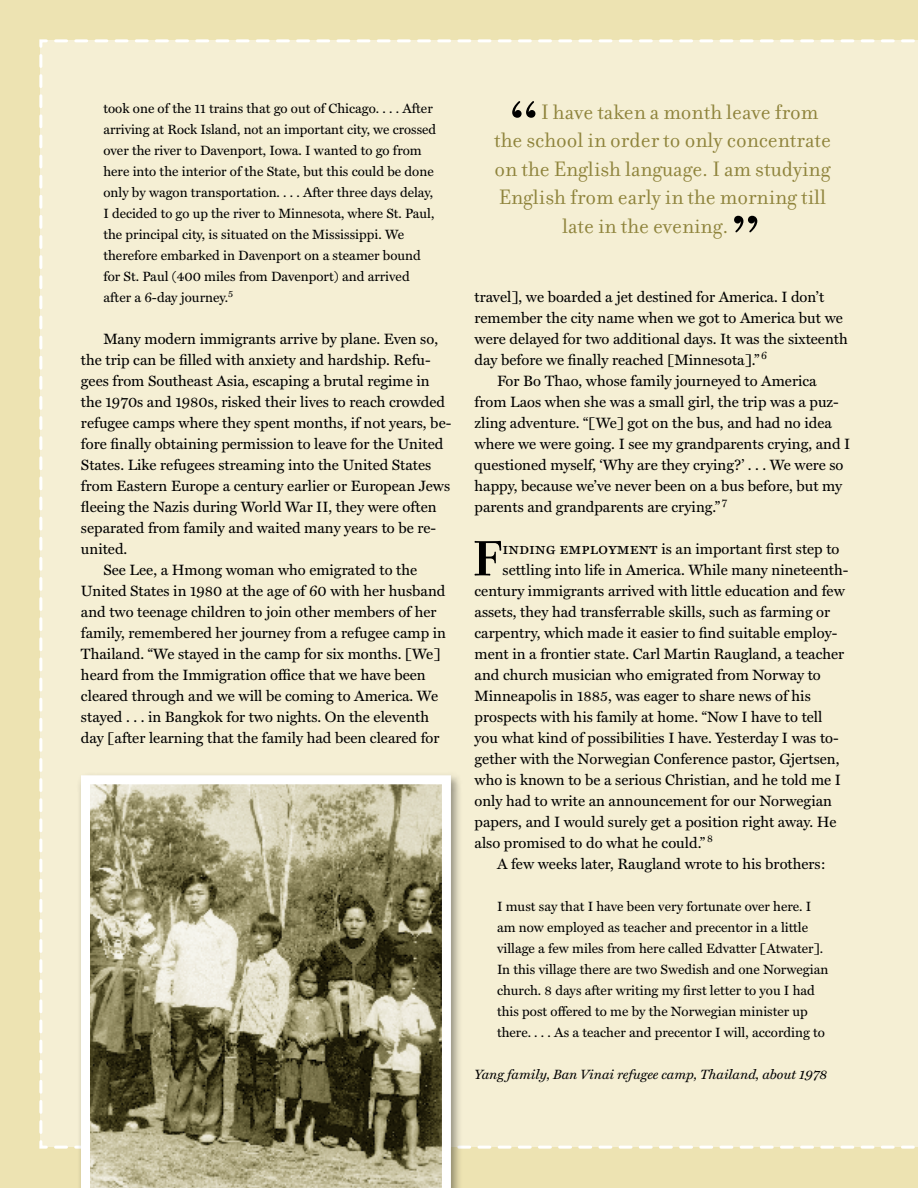
<style>
.page{position:relative;width:918px;height:1188px;background:#ede3b2}
.page>*{position:absolute;margin:0;border:0;box-sizing:border-box;transform-origin:0 0}
.t1{font:82.5px "Filosofia OT";color:#000}
.t2{font:700 53.55px "Filosofia OT";color:#000}
.t3{font:22.5px "Filosofia OT";color:#8e833b}
.t4{font:15px "Miller Text";color:#000}
.t5{font:13.5px/21px "Miller Text";color:#000}
.t6{font:italic 13.5px "Miller Text";color:#000}
.s1{font-family:"Miller Text Roman SC";font-size:16.5px}
</style>
<div class="page">
<div style="left:39px;top:39px;width:879px;height:1110px;background:#f5efd4"></div>
<div style="left:76px;top:772px;width:386px;height:416px;background:#000;opacity:.4"></div>
<svg style="left:81px;top:775px;width:370px;height:413px;background:#9b9678"></svg>
<p class="t5" style="left:103px;top:98px;width:334px">took one of the 11 trains that go out of Chicago. . . . After arriving at Rock Island, not an important city, we crossed over the river to Davenport, Iowa. I wanted to go from here into the interior of the State, but this could be done only by wagon transportation. . . . After three days delay, I decided to go up the river to Minnesota, where St. Paul, the principal city, is situated on the Mississippi. We therefore embarked in Davenport on a steamer bound for St. Paul (400 miles from Davenport) and arrived after a 6-day journey.<sup>5</sup></p>
<p class="t4" style="left:103px;top:330px;width:336px">Many modern immigrants arrive by plane. Even so,</p>
<p class="t4" style="left:81px;top:351px;width:351px">the trip can be filled with anxiety and hardship. Refu-</p>
<p class="t4" style="left:81px;top:372px;width:350px">gees from Southeast Asia, escaping a brutal regime in</p>
<p class="t4" style="left:81px;top:393px;width:366px">the 1970s and 1980s, risked their lives to reach crowded</p>
<p class="t4" style="left:81px;top:414px;width:372px">refugee camps where they spent months, if not years, be-</p>
<p class="t4" style="left:81px;top:435px;width:364px">fore finally obtaining permission to leave for the United</p>
<p class="t4" style="left:81px;top:456px;width:352px">States. Like refugees streaming into the United States</p>
<p class="t4" style="left:81px;top:477px;width:371px">from Eastern Europe a century earlier or European Jews</p>
<p class="t4" style="left:81px;top:498px;width:357px">fleeing the Nazis during World War II, they were often</p>
<p class="t4" style="left:81px;top:519px;width:357px">separated from family and waited many years to be re-</p>
<p class="t4" style="left:81px;top:540px;width:48px">united.</p>
<p class="t4" style="left:103px;top:561px;width:315px">See Lee, a Hmong woman who emigrated to the</p>
<p class="t4" style="left:81px;top:582px;width:366px">United States in 1980 at the age of 60 with her husband</p>
<p class="t4" style="left:81px;top:603px;width:357px">and two teenage children to join other members of her</p>
<p class="t4" style="left:81px;top:624px;width:367px">family, remembered her journey from a refugee camp in</p>
<p class="t4" style="left:81px;top:645px;width:361px">Thailand. “We stayed in the camp for six months. [We]</p>
<p class="t4" style="left:81px;top:666px;width:346px">heard from the Immigration office that we have been</p>
<p class="t4" style="left:81px;top:687px;width:359px">cleared through and we will be coming to America. We</p>
<p class="t4" style="left:81px;top:708px;width:350px">stayed . . . in Bangkok for two nights. On the eleventh</p>
<p class="t4" style="left:81px;top:729px;width:360px">day [after learning that the family had been cleared for</p>
<h1 class="t1" style="left:507px;top:85px;width:36px">“</h1>
<h3 class="t3" style="left:541px;top:99px;width:279px">I have taken a month leave from</h3>
<h3 class="t3" style="left:494px;top:128px;width:338px">the school in order to only concentrate</h3>
<h3 class="t3" style="left:495px;top:156px;width:337px">on the English language. I am studying</h3>
<h3 class="t3" style="left:499px;top:185px;width:329px">English from early in the morning till</h3>
<h3 class="t3" style="left:562px;top:213px;width:168px">late in the evening.</h3>
<h1 class="t1" style="left:728px;top:199px;width:36px">”</h1>
<p class="t4" style="left:475px;top:288px;width:351px">travel], we boarded a jet destined for America. I don’t</p>
<p class="t4" style="left:475px;top:309px;width:370px">remember the city name when we got to America but we</p>
<p class="t4" style="left:475px;top:330px;width:375px">were delayed for two additional days. It was the sixteenth</p>
<p class="t4" style="left:475px;top:351px;width:294px">day before we finally reached [Minnesota].” <sup>6</sup></p>
<p class="t4" style="left:497px;top:372px;width:321px">For Bo Thao, whose family journeyed to America</p>
<p class="t4" style="left:475px;top:393px;width:366px">from Laos when she was a small girl, the trip was a puz-</p>
<p class="t4" style="left:475px;top:414px;width:359px">zling adventure. “[We] got on the bus, and had no idea</p>
<p class="t4" style="left:475px;top:435px;width:377px">where we were going. I see my grandparents crying, and I</p>
<p class="t4" style="left:475px;top:456px;width:371px">questioned myself, ‘Why are they crying?’ . . . We were so</p>
<p class="t4" style="left:475px;top:477px;width:369px">happy, because we’ve never been on a bus before, but my</p>
<p class="t4" style="left:475px;top:498px;width:254px">parents and grandparents are crying.” <sup>7</sup></p>
<h2 class="t2" style="left:472px;top:529px;width:31px">F</h2>
<p class="t4" style="left:503px;top:540px;width:338px"><span class="s1">inding employment</span> is an important first step to</p>
<p class="t4" style="left:503px;top:561px;width:347px">settling into life in America. While many nineteenth-</p>
<p class="t4" style="left:475px;top:582px;width:372px">century immigrants arrived with little education and few</p>
<p class="t4" style="left:475px;top:603px;width:357px">assets, they had transferrable skills, such as farming or</p>
<p class="t4" style="left:475px;top:624px;width:364px">carpentry, which made it easier to find suitable employ-</p>
<p class="t4" style="left:475px;top:645px;width:371px">ment in a frontier state. Carl Martin Raugland, a teacher</p>
<p class="t4" style="left:475px;top:666px;width:348px">and church musician who emigrated from Norway to</p>
<p class="t4" style="left:475px;top:687px;width:338px">Minneapolis in 1885, was eager to share news of his</p>
<p class="t4" style="left:475px;top:708px;width:349px">prospects with his family at home. “Now I have to tell</p>
<p class="t4" style="left:475px;top:729px;width:366px">you what kind of possibilities I have. Yesterday I was to-</p>
<p class="t4" style="left:475px;top:750px;width:366px">gether with the Norwegian Conference pastor, Gjertsen,</p>
<p class="t4" style="left:475px;top:771px;width:368px">who is known to be a serious Christian, and he told me I</p>
<p class="t4" style="left:475px;top:792px;width:359px">only had to write an announcement for our Norwegian</p>
<p class="t4" style="left:475px;top:813px;width:363px">papers, and I would surely get a position right away. He</p>
<p class="t4" style="left:475px;top:834px;width:240px">also promised to do what he could.” <sup>8</sup></p>
<p class="t4" style="left:497px;top:855px;width:330px">A few weeks later, Raugland wrote to his brothers:</p>
<p class="t5" style="left:497px;top:896px;width:333px">I must say that I have been very fortunate over here. I am now employed as teacher and precentor in a little village a few miles from here called Edvatter [Atwater].<br>In this village there are two Swedish and one Norwegian church. 8 days after writing my first letter to you I had this post offered to me by the Norwegian minister up there. . . . As a teacher and precentor I will, according to</p>
<p class="t6" style="left:475px;top:1067px;width:354px">Yang family, Ban Vinai refugee camp, Thailand, about 1978</p>
</div>
